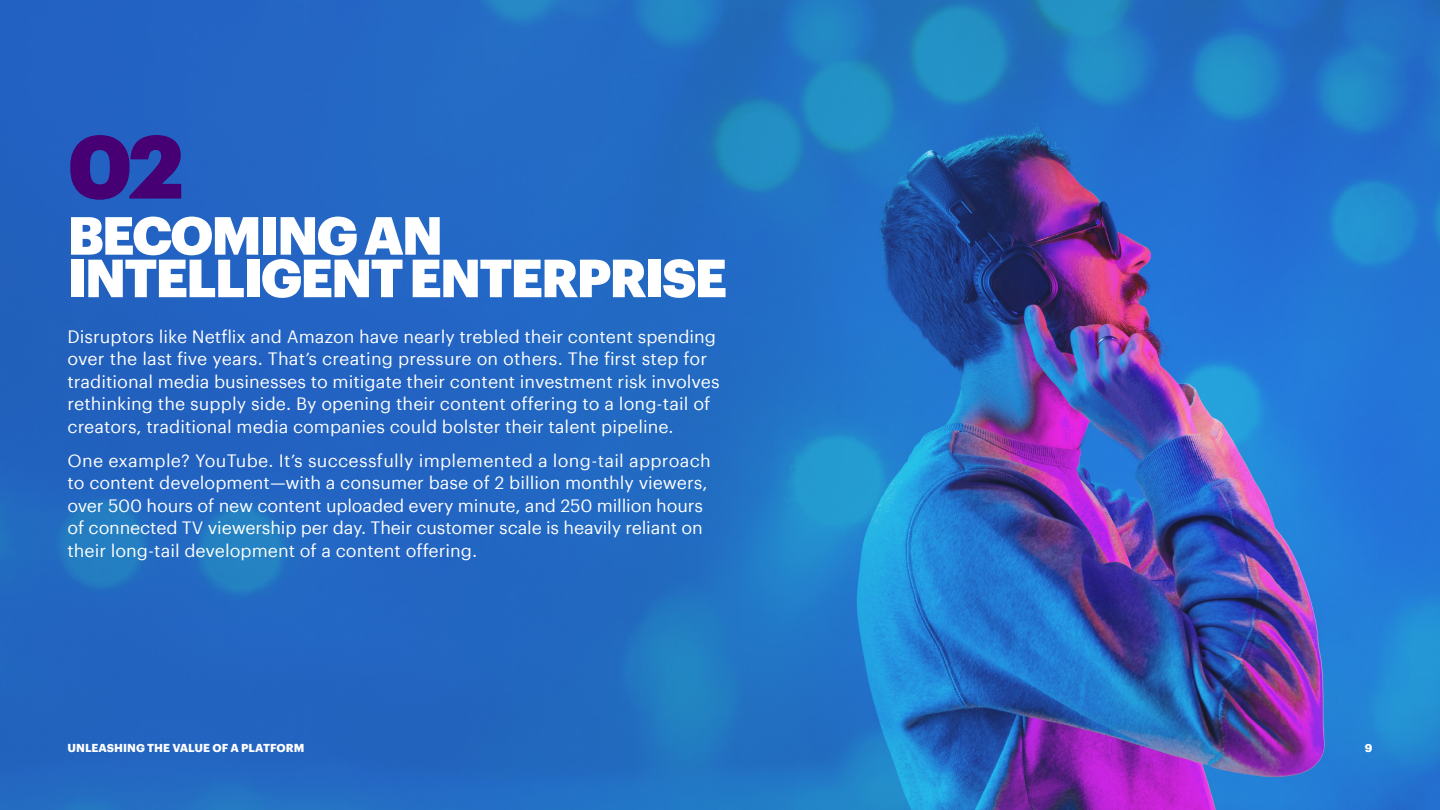
<style>
.page{position:relative;width:1440px;height:810px;background:#fff}
.page>*{position:absolute;margin:0;border:0;box-sizing:border-box;transform-origin:0 0}
.t1{font:900 87.5px "Graphik";color:#460073}
.t2{font:900 52.5px/42.5px "Graphik";letter-spacing:-.035em;color:#fff}
.t3{font:17.5px/22.5px "Graphik";color:#fff}
.t4{font:700 11.25px "Graphik";color:#fff}
</style>
<div class="page">
<img style="left:0;top:0;width:1440px;height:810px">
<h1 class="t1" style="left:68px;top:99px;width:118px">02</h1>
<h2 class="t2" style="left:68px;top:210px;width:661px">BECOMING AN<br>INTELLIGENT ENTERPRISE</h2>
<p class="t3" style="left:68px;top:324px;width:654px">Disruptors like Netflix and Amazon have nearly trebled their content spending over the last five years. That’s creating pressure on others. The first step for traditional media businesses to mitigate their content investment risk involves rethinking the supply side. By opening their content offering to a long-tail of creators, traditional media companies could bolster their talent pipeline.</p>
<p class="t3" style="left:68px;top:448px;width:645px">One example? YouTube. It’s successfully implemented a long-tail approach to content development—with a consumer base of 2 billion monthly viewers, over 500 hours of new content uploaded every minute, and 250 million hours of connected TV viewership per day. Their customer scale is heavily reliant on their long-tail development of a content offering.</p>
<p class="t4" style="left:68px;top:739px;width:238px">UNLEASHING THE VALUE OF A PLATFORM</p>
<p class="t4" style="left:1365px;top:739px;width:9px">9</p>
</div>
